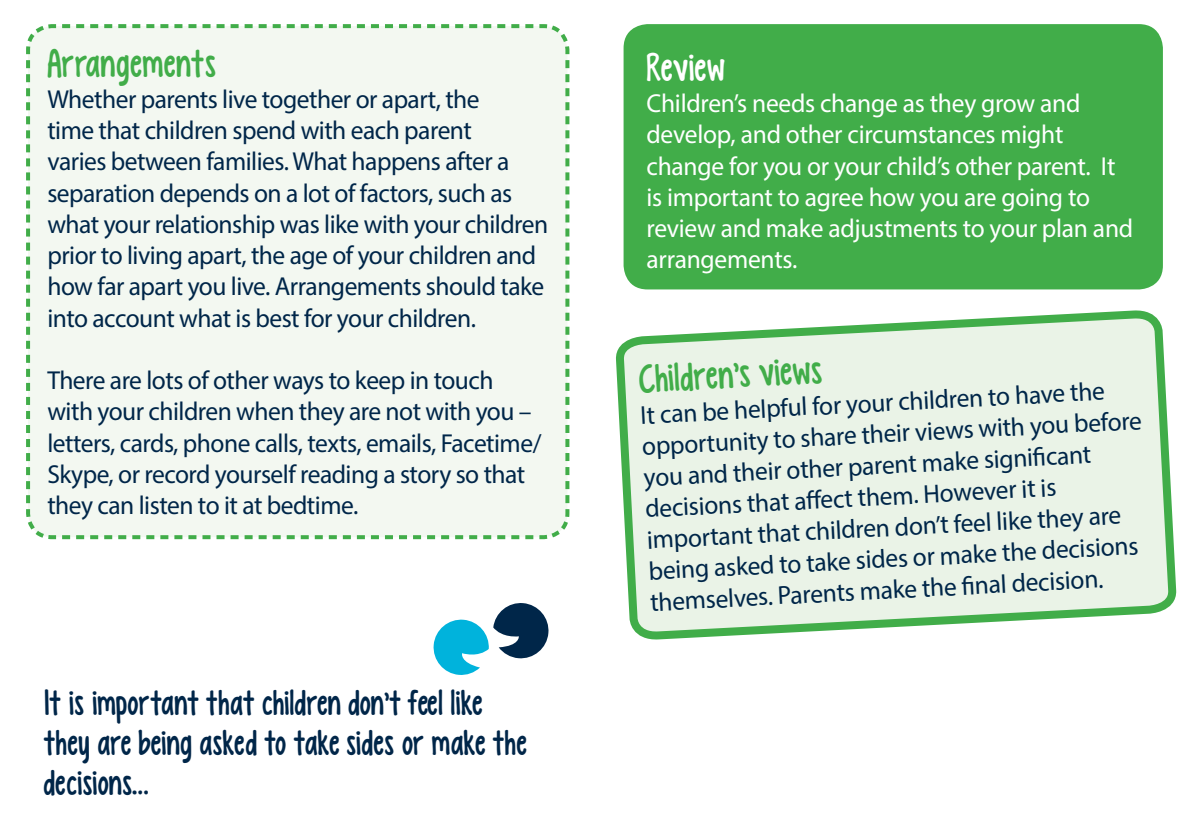
<style>
.page{position:relative;width:1191px;height:840px;background:#fff}
.page>*{position:absolute;margin:0;border:0;box-sizing:border-box;transform-origin:0 0}
.t1{font:40px "KG Empireof Dirt";letter-spacing:.015em;color:#41ad49}
.t2{font:40px "KG Empireof Dirt";letter-spacing:-.01em;color:#fff}
.t3{font:36px/40px "KG Empireof Dirt";letter-spacing:.005em;color:#002649}
.t4{font:26px/31.2px "Myriad Pro";letter-spacing:-.02em;color:#002649}
.t5{font:26px/31.2px "Myriad Pro";letter-spacing:-.01em;color:#fff}
</style>
<div class="page">
<div style="left:623px;top:24px;width:539px;height:265px;background:#41ad49;border-radius:24px"></div>
<div style="left:26px;top:24px;width:544px;height:516px;background:#f3f8f1"></div>
<svg style="left:619px;top:313px;width:558px;height:323px;background:#dfeedd"></svg>
<svg style="left:433px;top:603px;width:116px;height:72px"></svg>
<h1 class="t1" style="left:47px;top:40px;width:170px">Arrangements</h1>
<p class="t4" style="left:47px;top:83px;width:502px">Whether parents live together or apart, the<br>time that children spend with each parent<br>varies between families. What happens after a separation depends on a lot of factors, such as what your relationship was like with your children prior to living apart, the age of your children and how far apart you live. Arrangements should take into account what is best for your children.</p>
<p class="t4" style="left:47px;top:364px;width:495px">There are lots of other ways to keep in touch with your children when they are not with you – letters, cards, phone calls, texts, emails, Facetime/ Skype, or record yourself reading a story so that they can listen to it at bedtime.</p>
<h1 class="t1" style="left:637px;top:356px;width:185px;rotate:-3deg">Children’s views</h1>
<h1 class="t2" style="left:646px;top:44px;width:80px">Review</h1>
<p class="t5" style="left:646px;top:87px;width:488px">Children’s needs change as they grow and develop, and other circumstances might change for you or your child’s other parent. It is important to agree how you are going to review and make adjustments to your plan and arrangements.</p>
<p class="t4" style="left:639px;top:399px;width:502px;rotate:-3deg">It can be helpful for your children to have the opportunity to share their views with you before you and their other parent make signifi cant decisions that aff ect them. However it is important that children don’t feel like they are being asked to take sides or make the decisions themselves. Parents make the fi nal decision.</p>
<h2 class="t3" style="left:44px;top:682px;width:484px">It is important that children don’t feel like they are being asked to take sides or make the decisions…</h2>
</div>
